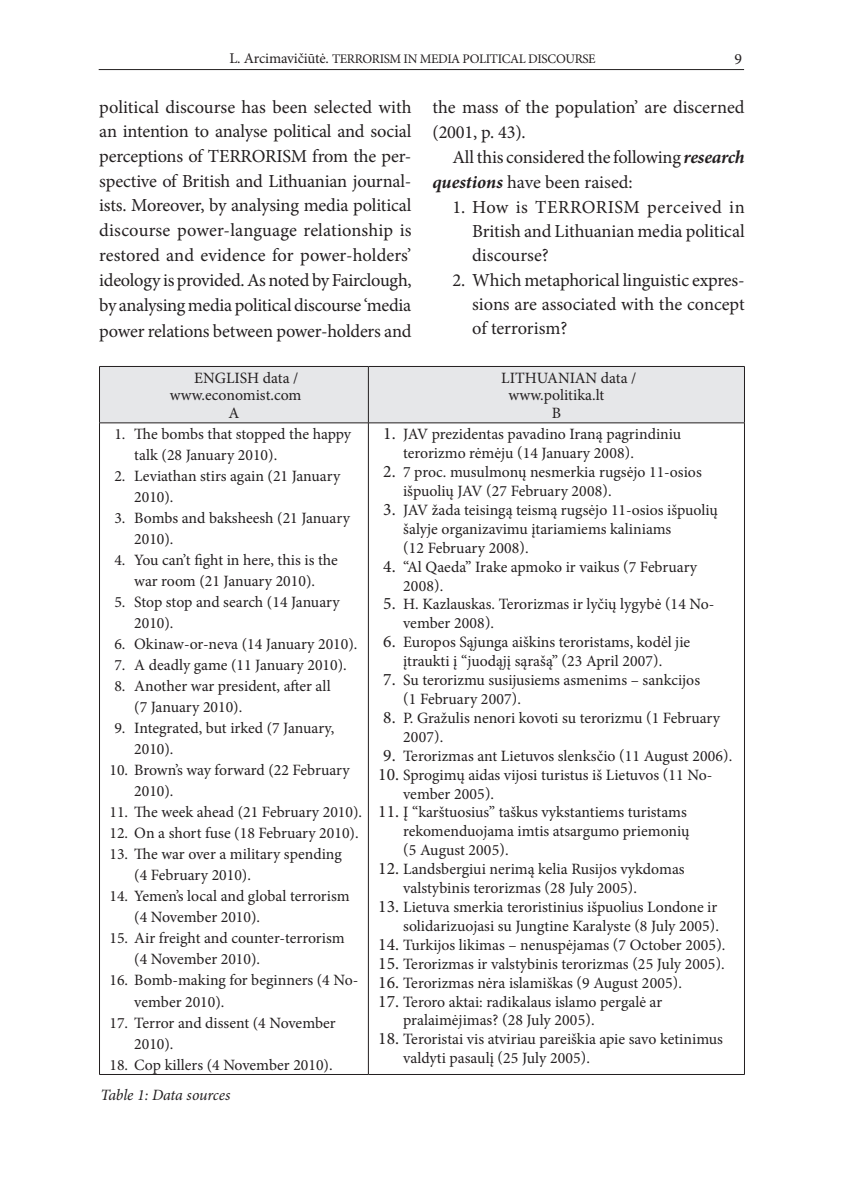
<style>
.page{position:relative;width:844px;height:1191px;background:#fff}
.page>*{position:absolute;margin:0;border:0;box-sizing:border-box;transform-origin:0 0}
.kunas_minion{font:18.38px/24.8px "Minion Pro";letter-spacing:-.01em;color:#231f20}
.atitraukimas2{font:18.38px/24.3px "Minion Pro";letter-spacing:-.005em;color:#231f20;text-align:justify}
.No_Spacing{font:15.75px/18.9px "Minion Pro";color:#231f20}
.List_Paragraph{font:15.75px/21px "Minion Pro";color:#231f20}
.kunas_minion-2{font:italic 15.75px "Minion Pro";letter-spacing:-.01em;color:#231f20}
.KOLUMTITULAS{font:13.12px "Minion Pro";letter-spacing:-.025em;color:#231f20}
.s1{font-size:14.88px}
.s2{font-weight:700;font-style:italic}
.s3{font-size:17.5px}
</style>
<div class="page">
<hr style="left:99px;top:69px;width:644px;height:1px;background:#231f20">
<div style="left:100px;top:367px;width:644px;height:55px;background:#e6e7e9"></div>
<hr style="left:99px;top:366px;width:269px;height:1px;background:#231f20">
<hr style="left:99px;top:367px;width:1px;height:55px;background:#231f20">
<hr style="left:368px;top:366px;width:376px;height:1px;background:#231f20">
<hr style="left:368px;top:367px;width:1px;height:55px;background:#231f20">
<hr style="left:744px;top:367px;width:1px;height:55px;background:#231f20">
<hr style="left:99px;top:422px;width:269px;height:1px;background:#231f20">
<hr style="left:99px;top:423px;width:1px;height:651px;background:#231f20">
<hr style="left:368px;top:422px;width:376px;height:1px;background:#231f20">
<hr style="left:368px;top:423px;width:1px;height:651px;background:#231f20">
<hr style="left:744px;top:423px;width:1px;height:651px;background:#231f20">
<hr style="left:99px;top:1074px;width:269px;height:1px;background:#231f20">
<hr style="left:368px;top:1074px;width:376px;height:1px;background:#231f20">
<p class="KOLUMTITULAS" style="left:229px;top:50px;width:368px"><span class="s1">L. Arcimavičiūtė.</span> TERRORISM IN MEDIA POLITICAL DISCOURSE</p>
<p class="No_Spacing" style="left:734px;top:49px;width:9px">9</p>
<p class="kunas_minion" style="left:99px;top:94px;width:314px;text-align:justify">political discourse has been selected with an intention to analyse political and social perceptions of TERRORISM from the per&shy;spective of British and Lithuanian journal&shy;ists. Moreover, by analysing media political discourse power-language relationship is restored and evidence for power-holders’ ideology is provided. As noted by Fairclough, by analysing media political discourse ‘media power relations between power-holders and</p>
<p class="kunas_minion" style="left:432px;top:94px;width:313px">the mass of the population’ are discerned (2001, p. 43).</p>
<p class="kunas_minion" style="left:432px;top:144px;width:313px;text-indent:20px">All this considered the following <span class="s2">research questions</span> have been raised:</p>
<p class="atitraukimas2" style="left:472px;top:195px;width:274px;text-indent:-20px">1. How is TERRORISM perceived in British and Lithuanian media political discourse?</p>
<p class="atitraukimas2" style="left:472px;top:268px;width:274px;text-indent:-20px">2. Which metaphorical linguistic expres&shy;sions are associated with the concept of terrorism?</p>
<p class="No_Spacing" style="left:194px;top:368px;width:106px">ENGLISH data /</p>
<p class="No_Spacing" style="left:170px;top:386px;width:133px">www.economist.com</p>
<p class="No_Spacing" style="left:228px;top:403px;width:12px">A</p>
<p class="List_Paragraph" style="left:134px;top:424px;width:218px;text-indent:-20px">1. The bombs that stopped the happy talk (28 January 2010).</p>
<p class="List_Paragraph" style="left:134px;top:466px;width:207px;text-indent:-20px">2. Leviathan stirs again (21 January<br>2010).</p>
<p class="List_Paragraph" style="left:134px;top:508px;width:217px;text-indent:-20px">3. Bombs and baksheesh (21 January<br>2010).</p>
<p class="List_Paragraph" style="left:114px;top:550px;width:225px;text-align:center">4. You can’t fight in here, this is the war room (21 January 2010).</p>
<p class="List_Paragraph" style="left:134px;top:592px;width:207px;text-indent:-20px">5. Stop stop and search (14 January<br>2010).</p>
<p class="List_Paragraph" style="left:114px;top:634px;width:244px">6. Okinaw-or-neva (14 January 2010).</p>
<p class="List_Paragraph" style="left:114px;top:655px;width:234px">7. A deadly game (11 January 2010).</p>
<p class="List_Paragraph" style="left:134px;top:676px;width:198px;text-indent:-20px">8. Another war president, after all (7 January 2010).</p>
<p class="List_Paragraph" style="left:134px;top:718px;width:201px;text-indent:-20px">9. Integrated, but irked (7 January,<br>2010).</p>
<p class="List_Paragraph" style="left:134px;top:760px;width:217px;text-indent:-25px">10. Brown’s way forward (22 February<br>2010).</p>
<p class="List_Paragraph" style="left:109px;top:802px;width:254px">11. The week ahead (21 February 2010).</p>
<p class="List_Paragraph" style="left:109px;top:823px;width:250px">12. On a short fuse (18 February 2010).</p>
<p class="List_Paragraph" style="left:134px;top:844px;width:209px;text-indent:-25px">13. The war over a military spending (4 February 2010).</p>
<p class="List_Paragraph" style="left:134px;top:886px;width:217px;text-indent:-25px">14. Yemen’s local and global terrorism (4 November 2010).</p>
<p class="List_Paragraph" style="left:134px;top:928px;width:212px;text-indent:-25px">15. Air freight and counter-terrorism (4 November 2010).</p>
<p class="List_Paragraph" style="left:134px;top:970px;width:225px;text-indent:-25px">16. Bomb-making for beginners (4 No&shy;vember 2010).</p>
<p class="List_Paragraph" style="left:134px;top:1012px;width:203px;text-indent:-25px">17. Terror and dissent (4 November<br>2010).</p>
<p class="List_Paragraph" style="left:109px;top:1054px;width:225px">18. Cop killers (4 November 2010).</p>
<p class="kunas_minion-2" style="left:100px;top:1084px;width:131px">Table 1: Data sources</p>
<p class="No_Spacing" style="left:501px;top:368px;width:137px">LITHUANIAN data /</p>
<p class="No_Spacing" style="left:508px;top:386px;width:97px">www.politika.lt</p>
<p class="No_Spacing" style="left:551px;top:403px;width:11px">B</p>
<p class="No_Spacing" style="left:403px;top:425px;width:279px;text-indent:-20px"><span class="s3">1.</span> JAV prezidentas pavadino Iraną pagrindiniu terorizmo rėmėju (14 January 2008).</p>
<p class="No_Spacing" style="left:403px;top:463px;width:300px;text-indent:-20px"><span class="s3">2.</span> 7 proc. musulmonų nesmerkia rugsėjo 11-osios išpuolių JAV (27 February 2008).</p>
<p class="No_Spacing" style="left:403px;top:500px;width:316px;text-indent:-20px"><span class="s3">3.</span> JAV žada teisingą teismą rugsėjo 11-osios išpuolių šalyje organizavimu įtariamiems kaliniams<br>(12 February 2008).</p>
<p class="No_Spacing" style="left:403px;top:557px;width:295px;text-indent:-20px"><span class="s3">4.</span> “Al Qaeda” Irake apmoko ir vaikus (7 February<br>2008).</p>
<p class="No_Spacing" style="left:403px;top:595px;width:313px;text-indent:-20px"><span class="s3">5.</span> H. Kazlauskas. Terorizmas ir lyčių lygybė (14 No&shy;vember 2008).</p>
<p class="No_Spacing" style="left:383px;top:633px;width:308px;text-align:center"><span class="s3">6.</span> Europos Sąjunga aiškins teroristams, kodėl jie įtraukti į “juodąjį sąrašą” (23 April 2007).</p>
<p class="No_Spacing" style="left:403px;top:670px;width:298px;text-indent:-20px"><span class="s3">7.</span> Su terorizmu susijusiems asmenims – sankcijos (1 February 2007).</p>
<p class="No_Spacing" style="left:403px;top:708px;width:318px;text-indent:-20px"><span class="s3">8.</span> P. Gražulis nenori kovoti su terorizmu (1 February<br>2007).</p>
<p class="No_Spacing" style="left:383px;top:746px;width:350px"><span class="s3">9.</span> Terorizmas ant Lietuvos slenksčio (11 August 2006).</p>
<p class="No_Spacing" style="left:403px;top:765px;width:311px;text-indent:-25px"><span class="s3">10.</span> Sprogimų aidas vijosi turistus iš Lietuvos (11 No&shy;vember 2005).</p>
<p class="No_Spacing" style="left:403px;top:803px;width:288px;text-indent:-25px"><span class="s3">11.</span> Į “karštuosius” taškus vykstantiems turistams rekomenduojama imtis atsargumo priemonių (5 August 2005).</p>
<p class="No_Spacing" style="left:403px;top:859px;width:283px;text-indent:-25px"><span class="s3">12.</span> Landsbergiui nerimą kelia Rusijos vykdomas valstybinis terorizmas (28 July 2005).</p>
<p class="No_Spacing" style="left:378px;top:897px;width:342px;text-align:right"><span class="s3">13.</span> Lietuva smerkia teroristinius išpuolius Londone ir solidarizuojasi su Jungtine Karalyste (8 July 2005).</p>
<p class="No_Spacing" style="left:378px;top:935px;width:348px"><span class="s3">14.</span> Turkijos likimas – nenuspėjamas (7 October 2005).</p>
<p class="No_Spacing" style="left:378px;top:954px;width:348px"><span class="s3">15.</span> Terorizmas ir valstybinis terorizmas (25 July 2005).</p>
<p class="No_Spacing" style="left:378px;top:973px;width:305px"><span class="s3">16.</span> Terorizmas nėra islamiškas (9 August 2005).</p>
<p class="No_Spacing" style="left:403px;top:992px;width:260px;text-indent:-25px"><span class="s3">17.</span> Teroro aktai: radikalaus islamo pergalė ar pralaimėjimas? (28 July 2005).</p>
<p class="No_Spacing" style="left:403px;top:1030px;width:321px;text-indent:-25px"><span class="s3">18.</span> Teroristai vis atviriau pareiškia apie savo ketinimus valdyti pasaulį (25 July 2005).</p>
</div>
